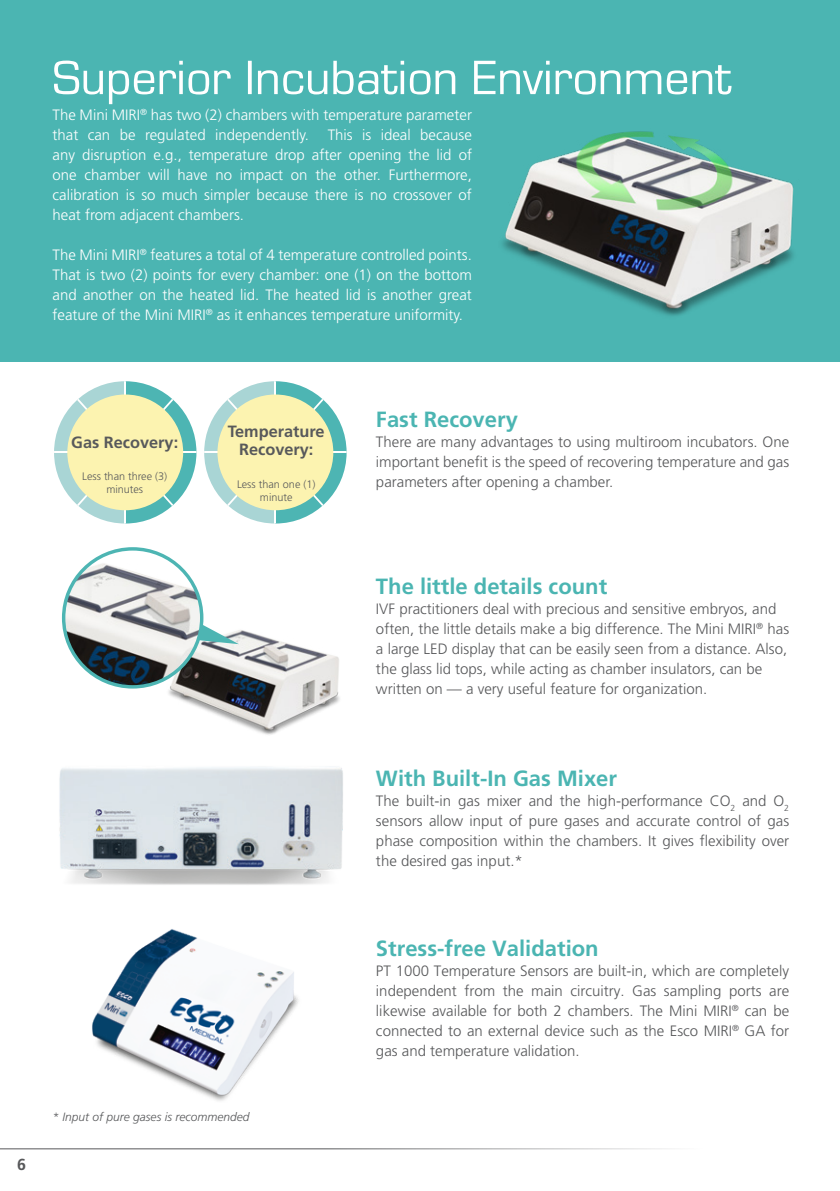
<style>
.page{position:relative;width:840px;height:1191px;background:#fff}
.page>*{position:absolute;margin:0;border:0;box-sizing:border-box;transform-origin:0 0}
.t1{font:50px "Eurostile";color:#fff}
.t2{font:700 22px "Frutiger LT Std";color:#4bb5b2}
.t3{font:700 16.2px/18.2px "Frutiger LT Std";color:#58595b;text-align:center}
.t4{font:700 16px "Frutiger LT Std";color:#57585a}
.t5{font:300 15px/20px "Frutiger LT Std";color:#57585a;text-align:justify}
.t6{font:300 15px/20px "Frutiger LT Std";color:#fff;text-align:justify}
.t7{font:italic 300 12px "Frutiger LT Std";color:#57585a}
.t8{font:300 10.8px/13px "Frutiger LT Std";color:#58595b;text-align:center}
</style>
<div class="page">
<hr style="left:0;top:1148px;width:750px;height:1px;background:#57585a">
<div style="left:0;top:0;width:839px;height:362px;background:#4bb5b2"></div>
<img style="left:502px;top:131px;width:292px;height:185px">
<svg style="left:54px;top:381px;width:70px;height:142px"></svg>
<svg style="left:126px;top:381px;width:70px;height:142px"></svg>
<hr style="left:54px;top:451px;width:142px;height:2px;background:#fff">
<svg style="left:73px;top:394px;width:105px;height:117px;background:#90cecc"></svg>
<div style="left:67px;top:394px;width:116px;height:116px;background:#fcf3b0;border-radius:50%"></div>
<svg style="left:204px;top:381px;width:70px;height:142px"></svg>
<svg style="left:276px;top:381px;width:70px;height:142px"></svg>
<hr style="left:204px;top:451px;width:142px;height:2px;background:#fff">
<svg style="left:222px;top:394px;width:106px;height:117px;background:#92cfcd"></svg>
<div style="left:217px;top:394px;width:116px;height:116px;background:#fcf3b0;border-radius:50%"></div>
<img style="left:59px;top:767px;width:284px;height:118px">
<img style="left:158px;top:630px;width:182px;height:105px">
<svg style="left:197px;top:618px;width:42px;height:26px"></svg>
<img style="left:64px;top:549px;width:138px;height:138px;border-radius:69px">
<div style="left:62px;top:547px;width:141px;height:141px;border:3px solid #4db5b3;border-radius:50%"></div>
<img style="left:92px;top:929px;width:207px;height:172px">
<p class="t1" style="left:52px;top:51px;width:680px">Superior Incubation Environment</p>
<p class="t6" style="left:52px;top:105px;width:421px">The Mini MIRI<sup>®</sup> has two (2) chambers with temperature parameter that can be regulated independently.</p>
<p class="t6" style="left:52px;top:125px;width:421px;text-indent:275px">This is ideal because any disruption e.g., temperature drop after opening the lid of one chamber will have no impact on the other. Furthermore, calibration is so much simpler because there is no crossover of heat from adjacent chambers.</p>
<p class="t6" style="left:52px;top:245px;width:421px">The Mini MIRI<sup>®</sup> features a total of 4 temperature controlled points.<br>That is two (2) points for every chamber: one (1) on the bottom and another on the heated lid. The heated lid is another great feature of the Mini MIRI<sup>®</sup> as it enhances temperature uniformity.</p>
<p class="t3" style="left:71px;top:433px;width:108px">Gas Recovery:</p>
<p class="t8" style="left:82px;top:470px;width:86px">Less than three (3) minutes</p>
<p class="t3" style="left:228px;top:422px;width:98px">Temperature<br>Recovery:</p>
<p class="t8" style="left:237px;top:478px;width:80px">Less than one (1) minute</p>
<p class="t4" style="left:17px;top:1155px;width:10px">6</p>
<p class="t7" style="left:52px;top:1110px;width:198px">* Input of pure gases is recommended</p>
<p class="t2" style="left:376px;top:407px;width:143px">Fast Recovery</p>
<p class="t5" style="left:376px;top:432px;width:414px">There are many advantages to using multiroom incubators. One important benefit is the speed of recovering temperature and gas parameters after opening a chamber.</p>
<p class="t2" style="left:376px;top:573px;width:233px">The little details count</p>
<p class="t5" style="left:376px;top:599px;width:414px;text-align:left">IVF practitioners deal with precious and sensitive embryos, and often, the little details make a big difference. The Mini MIRI<sup>®</sup> has a large LED display that can be easily seen from a distance. Also, the glass lid tops, while acting as chamber insulators, can be written on — a very useful feature for organization.</p>
<p class="t2" style="left:376px;top:766px;width:242px">With Built-In Gas Mixer</p>
<p class="t5" style="left:376px;top:791px;width:414px">The built-in gas mixer and the high-performance CO<sub>2</sub> and O<sub>2 </sub>sensors allow input of pure gases and accurate control of gas phase composition within the chambers. It gives flexibility over the desired gas input.*</p>
<p class="t2" style="left:376px;top:935px;width:224px">Stress-free Validation</p>
<p class="t5" style="left:376px;top:961px;width:414px">PT 1000 Temperature Sensors are built-in, which are completely independent from the main circuitry. Gas sampling ports are likewise available for both 2 chambers. The Mini MIRI<sup>®</sup> can be connected to an external device such as the Esco MIRI<sup>®</sup> GA for gas and temperature validation.</p>
</div>
